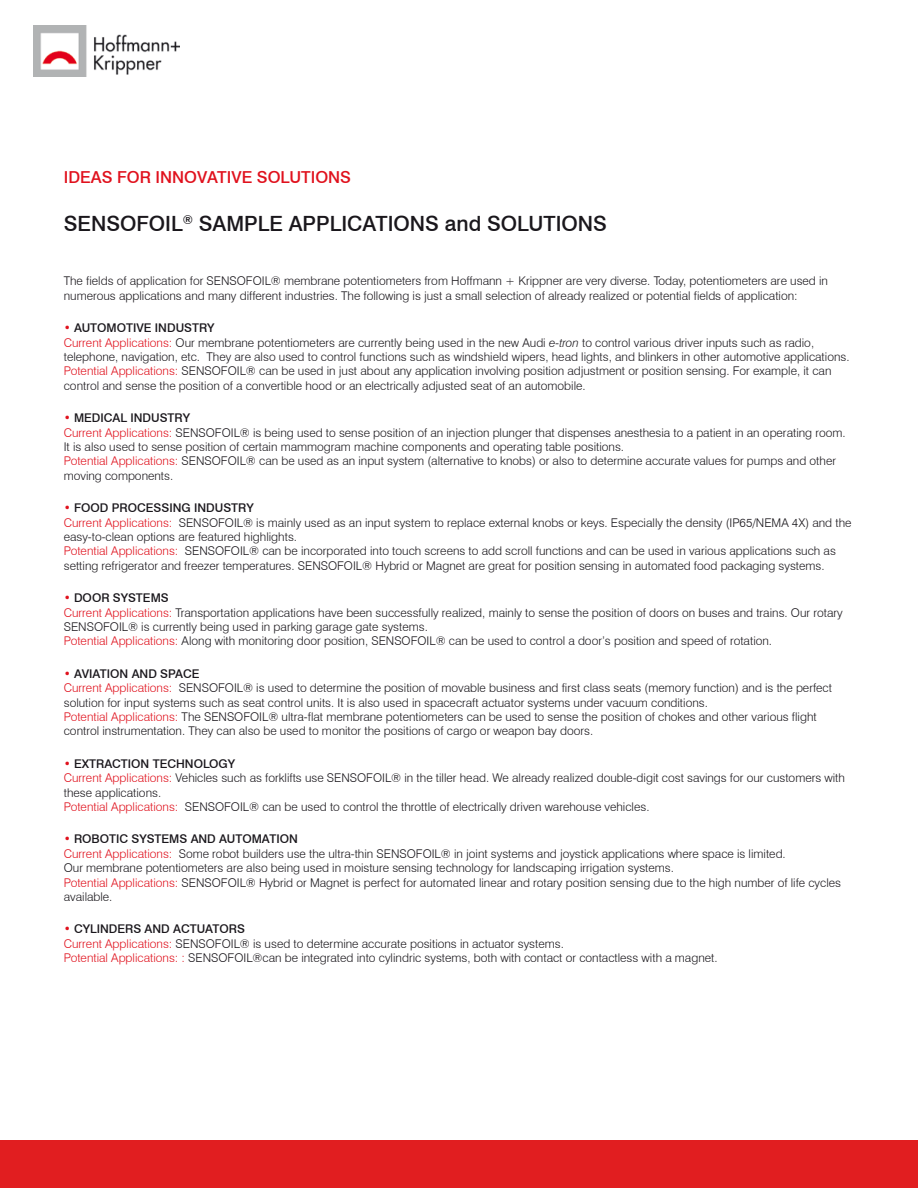
<style>
.page{position:relative;width:918px;height:1188px;background:#fff}
.page>*{position:absolute;margin:0;border:0;box-sizing:border-box;transform-origin:0 0}
.t1{font:500 21px "Swiss 721 BT";color:#1a171c}
.t2{font:500 16.5px "Swiss 721 BT";color:#e0111d}
.t3{font:300 12px/14.4px "Swiss 721 BT";color:#1a171c}
.s1{color:#e0111d}
.s2{font-weight:500}
.s3{font-style:italic}
</style>
<div class="page">
<div style="left:0;top:1141px;width:918px;height:47px;background:#e11e20"></div>
<img style="left:34px;top:26px;width:145px;height:51px">
<h2 class="t2" style="left:64px;top:167px;width:289px">IDEAS FOR INNOVATIVE SOLUTIONS</h2>
<h1 class="t1" style="left:64px;top:210px;width:545px">SENSOFOIL<sup>®</sup> SAMPLE APPLICATIONS and SOLUTIONS</h1>
<p class="t3" style="left:64px;top:274px;width:766px">The fields of application for SENSOFOIL® membrane potentiometers from Hoffmann + Krippner are very diverse. Today, potentiometers are used in numerous applications and many different industries. The following is just a small selection of already realized or potential fields of application:</p>
<p class="t3" style="left:64px;top:321px;width:787px"><span class="s1">•</span> <span class="s2">AUTOMOTIVE INDUSTRY<br></span><span class="s1">Current Applications:</span> Our membrane potentiometers are currently being used in the new Audi <span class="s3">e-tron</span> to control various driver inputs such as radio, telephone, navigation, etc. They are also used to control functions such as windshield wipers, head lights, and blinkers in other automotive applications.<br><span class="s1">Potential Applications:</span> SENSOFOIL® can be used in just about any application involving position adjustment or position sensing. For example, it can control and sense the position of a convertible hood or an electrically adjusted seat of an automobile.</p>
<p class="t3" style="left:64px;top:411px;width:783px"><span class="s1">•</span> <span class="s2">MEDICAL INDUSTRY<br></span><span class="s1">Current Applications:</span> SENSOFOIL® is being used to sense position of an injection plunger that dispenses anesthesia to a patient in an operating room.<br>It is also used to sense position of certain mammogram machine components and operating table positions.<br><span class="s1">Potential Applications:</span> SENSOFOIL® can be used as an input system (alternative to knobs) or also to determine accurate values for pumps and other moving components.</p>
<p class="t3" style="left:64px;top:501px;width:789px"><span class="s1">•</span> <span class="s2">FOOD PROCESSING INDUSTRY<br></span><span class="s1">Current Applications:</span> SENSOFOIL® is mainly used as an input system to replace external knobs or keys. Especially the density (IP65/NEMA 4X) and the easy-to-clean options are featured highlights.<br><span class="s1">Potential Applications:</span> SENSOFOIL® can be incorporated into touch screens to add scroll functions and can be used in various applications such as setting refrigerator and freezer temperatures. SENSOFOIL® Hybrid or Magnet are great for position sensing in automated food packaging systems.</p>
<p class="t3" style="left:64px;top:591px;width:780px"><span class="s1">•</span> <span class="s2">DOOR SYSTEMS<br></span><span class="s1">Current Applications:</span> Transportation applications have been successfully realized, mainly to sense the position of doors on buses and trains. Our rotary SENSOFOIL® is currently being used in parking garage gate systems.<br><span class="s1">Potential Applications:</span> Along with monitoring door position, SENSOFOIL® can be used to control a door’s position and speed of rotation.</p>
<p class="t3" style="left:64px;top:666px;width:770px"><span class="s1">•</span> <span class="s2">AVIATION AND SPACE<br></span><span class="s1">Current Applications:</span> SENSOFOIL® is used to determine the position of movable business and first class seats (memory function) and is the perfect solution for input systems such as seat control units. It is also used in spacecraft actuator systems under vacuum conditions.<br><span class="s1">Potential Applications:</span> The SENSOFOIL® ultra-flat membrane potentiometers can be used to sense the position of chokes and other various flight control instrumentation. They can also be used to monitor the positions of cargo or weapon bay doors.</p>
<p class="t3" style="left:64px;top:756px;width:783px"><span class="s1">•</span> <span class="s2">EXTRACTION TECHNOLOGY<br></span><span class="s1">Current Applications:</span> Vehicles such as forklifts use SENSOFOIL® in the tiller head. We already realized double-digit cost savings for our customers with these applications.<br><span class="s1">Potential Applications:</span> SENSOFOIL® can be used to control the throttle of electrically driven warehouse vehicles.</p>
<p class="t3" style="left:64px;top:832px;width:779px"><span class="s1">•</span> <span class="s2">ROBOTIC SYSTEMS AND AUTOMATION<br></span><span class="s1">Current Applications:</span> Some robot builders use the ultra-thin SENSOFOIL® in joint systems and joystick applications where space is limited.<br>Our membrane potentiometers are also being used in moisture sensing technology for landscaping irrigation systems.<br><span class="s1">Potential Applications:</span> SENSOFOIL® Hybrid or Magnet is perfect for automated linear and rotary position sensing due to the high number of life cycles available.</p>
<p class="t3" style="left:64px;top:922px;width:655px"><span class="s1">•</span> <span class="s2">CYLINDERS AND ACTUATORS<br></span><span class="s1">Current Applications:</span> SENSOFOIL® is used to determine accurate positions in actuator systems.<br><span class="s1">Potential Applications: :</span> SENSOFOIL®can be integrated into cylindric systems, both with contact or contactless with a magnet.</p>
</div>
